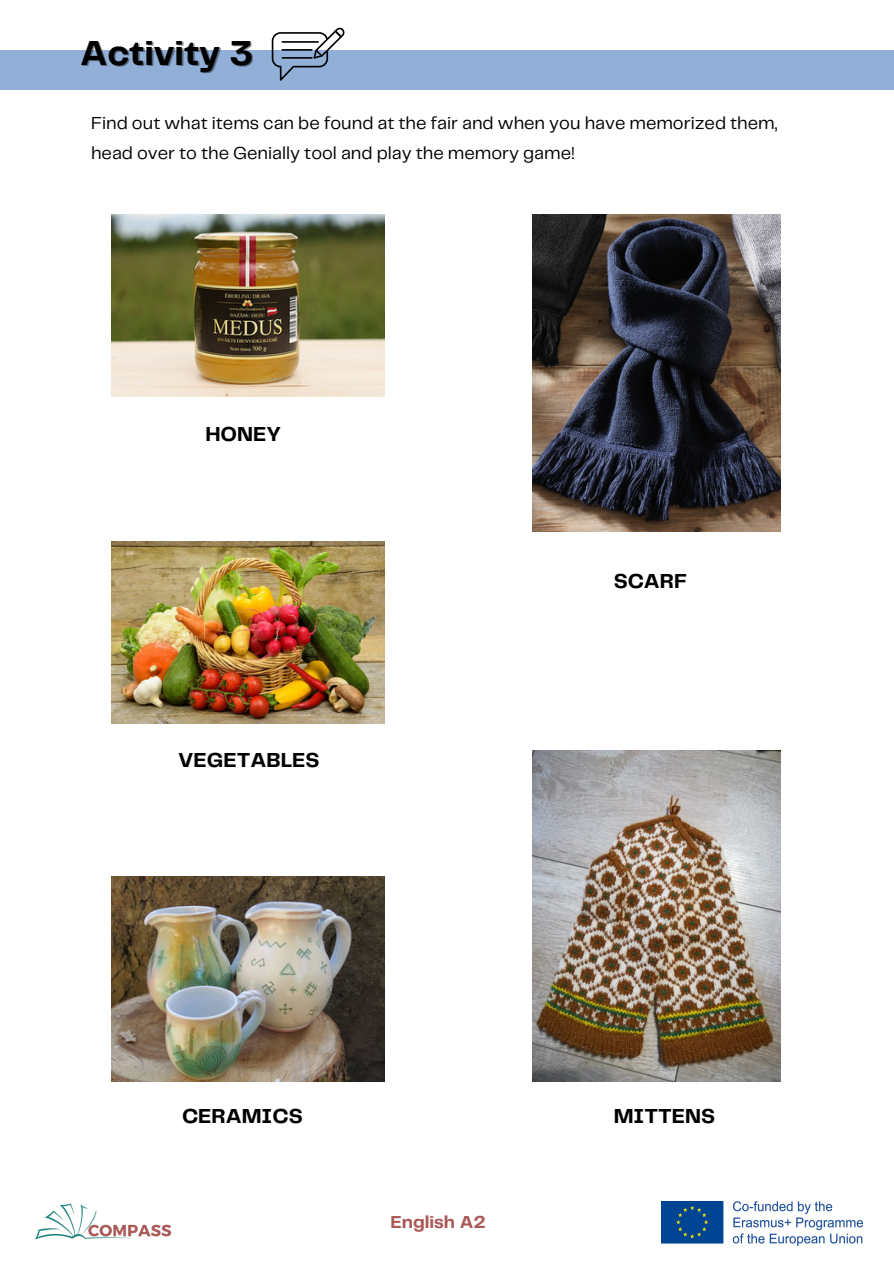
<style>
.page{position:relative;width:894px;height:1264px;background:#fff}
.page>*{position:absolute;margin:0;border:0;box-sizing:border-box;transform-origin:0 0}
.t1{font:700 36px "Telegraf";color:#000}
.t2{font:700 21px "Telegraf";color:#000}
.t3{font:18px/30.5px "Telegraf";color:#000}
.t4{font:700 18px "Telegraf";color:#aa5a58}
</style>
<div class="page">
<img style="left:661px;top:1201px;width:201px;height:44px">
<img style="left:35px;top:1203px;width:137px;height:37px">
<div style="left:0;top:50px;width:893px;height:40px;background:#91afd7"></div>
<svg style="left:272px;top:28px;width:73px;height:53px"></svg>
<img style="left:111px;top:215px;width:273px;height:181px">
<img style="left:111px;top:541px;width:273px;height:182px">
<img style="left:532px;top:215px;width:248px;height:316px">
<img style="left:532px;top:750px;width:248px;height:331px">
<img style="left:111px;top:876px;width:273px;height:205px">
<p class="t1" style="left:80px;top:37px;width:175px">Activity 3</p>
<p class="t3" style="left:91px;top:108px;width:687px">Find out what items can be found at the fair and when you have memorized them, head over to the Genially tool and play the memory game!</p>
<p class="t2" style="left:205px;top:425px;width:77px">HONEY</p>
<p class="t2" style="left:178px;top:751px;width:143px">VEGETABLES</p>
<p class="t2" style="left:613px;top:572px;width:75px">SCARF</p>
<p class="t2" style="left:182px;top:1107px;width:122px">CERAMICS</p>
<p class="t2" style="left:613px;top:1107px;width:103px">MITTENS</p>
<p class="t4" style="left:390px;top:1214px;width:97px">English A2</p>
</div>
